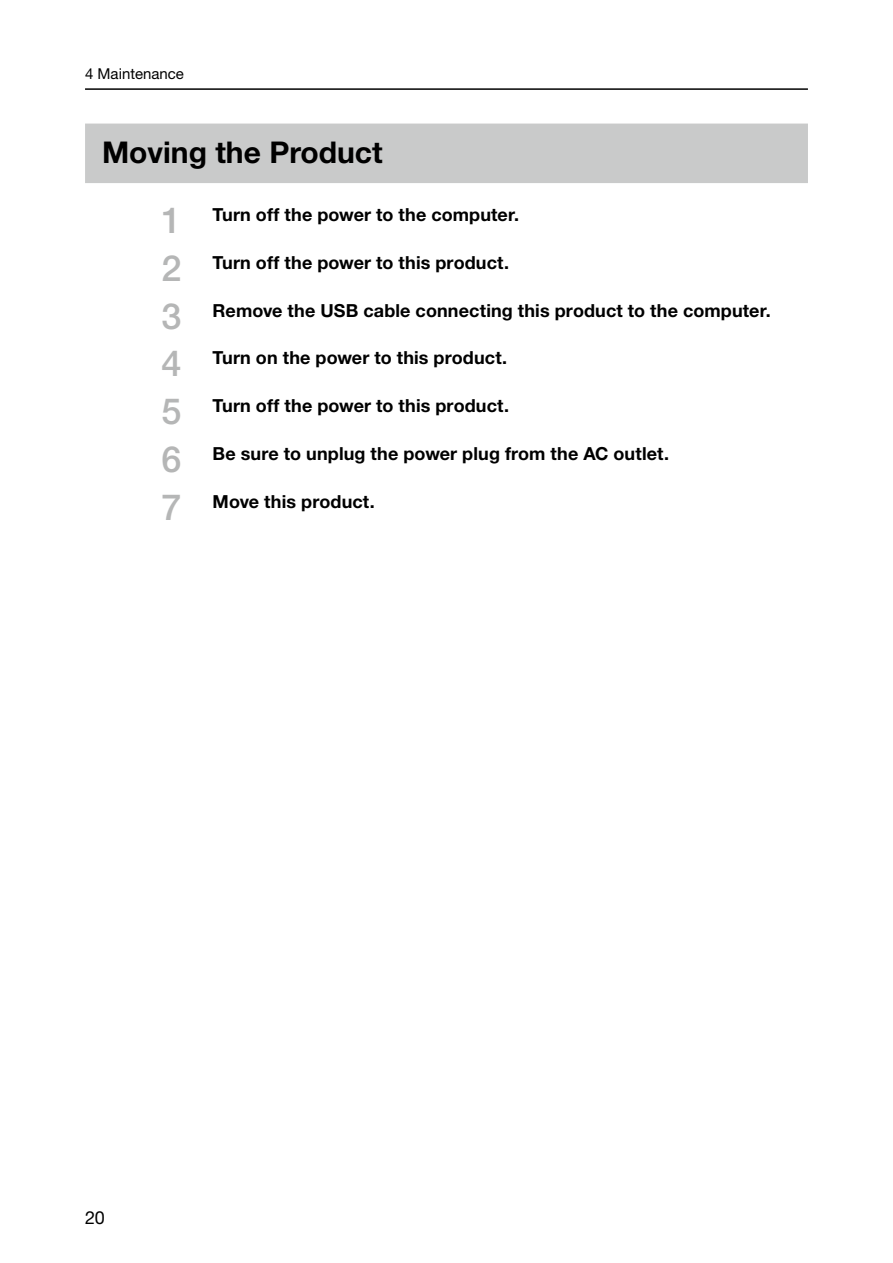
<style>
.page{position:relative;width:893px;height:1263px;background:#fff}
.page>*{position:absolute;margin:0;border:0;box-sizing:border-box;transform-origin:0 0}
.t1{font:700 30px "Helvetica Neue LT Std";color:#000}
.t2{font:700 18px "Helvetica Neue LT Std";letter-spacing:.005em;color:#000}
.t3{font:18px "Helvetica Neue LT Std";color:#000}
.t4{font:15px "Helvetica Neue LT Std";color:#000}
.s1{font-weight:500;font-size:36px;color:#b5b6b6}
</style>
<div class="page">
<hr style="left:85px;top:88px;width:723px;height:2px;background:#000">
<div style="left:85px;top:124px;width:723px;height:59px;background:#c9caca"></div>
<p class="t4" style="left:85px;top:65px;width:100px">4 Maintenance</p>
<h1 class="t1" style="left:102px;top:134px;width:282px">Moving the Product</h1>
<p class="t2" style="left:162px;top:203px;width:359px"><span class="s1">1</span> Turn off the power to the computer.</p>
<p class="t2" style="left:162px;top:251px;width:349px"><span class="s1">2</span> Turn off the power to this product.</p>
<p class="t2" style="left:162px;top:299px;width:611px"><span class="s1">3</span> Remove the USB cable connecting this product to the computer.</p>
<p class="t2" style="left:162px;top:347px;width:347px"><span class="s1">4</span> Turn on the power to this product.</p>
<p class="t2" style="left:162px;top:394px;width:349px"><span class="s1">5</span> Turn off the power to this product.</p>
<p class="t2" style="left:162px;top:442px;width:509px"><span class="s1">6</span> Be sure to unplug the power plug from the AC outlet.</p>
<p class="t2" style="left:162px;top:490px;width:215px"><span class="s1">7</span> Move this product.</p>
<p class="t3" style="left:85px;top:1206px;width:21px">20</p>
</div>
